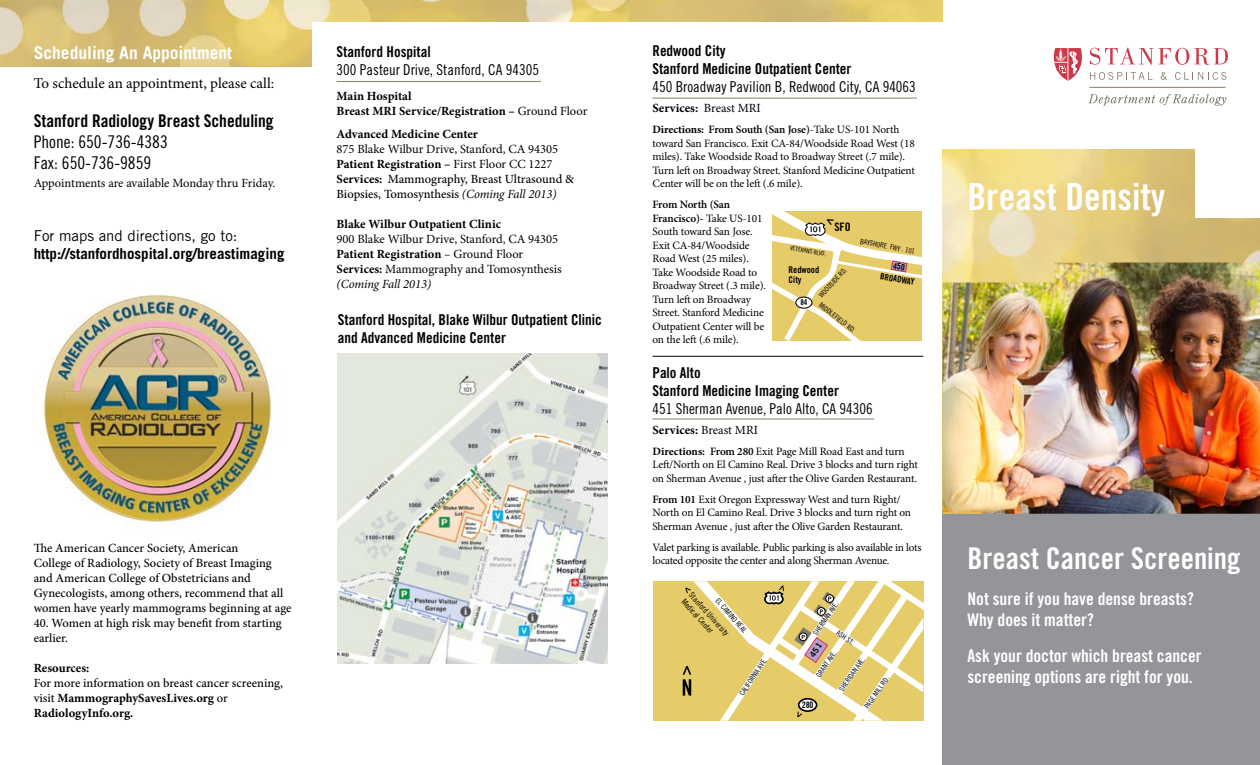
<style>
.page{position:relative;width:1260px;height:765px;background:#fff}
.page>*{position:absolute;margin:0;border:0;box-sizing:border-box;transform-origin:0 0}
.t1{font:37.5px "Trade Gothic Bold Cond Twenty";color:#fff}
.t2{font:30px "Trade Gothic Bold Cond Twenty";color:#fff}
.t3{font:17.5px/21px "Trade Gothic Bold Cond Twenty";color:#fff}
.t4{font:17.5px/21px "Trade Gothic Cond Eighteen";color:#000}
.t5{font:17.5px "Trade Gothic Bold Cond Twenty";color:#000}
.t6{font:700 17.5px "Trade Gothic";color:#fff}
.t7{font:15px/18px "Trade Gothic Bold Cond Twenty";color:#000}
.t8{font:15px "Trade Gothic Cond Eighteen";color:#000}
.t9{font:700 15px "Trade Gothic";color:#000}
.t10{font:15px "Minion Pro";color:#000}
.t11{font:15px "Trade Gothic";color:#000}
.t12{font:500 12.5px/15px "Minion Pro";color:#000}
.t13{font:12.5px/15px "Minion Pro";color:#000}
.t14{font:700 12.5px/15px "Minion Pro";color:#000}
.t15{font:11.75px "Trade Gothic Bold Cond Twenty";color:#000}
.t16{font:11.25px/13.5px "Minion Pro";letter-spacing:-.015em;color:#000}
.t17{font:9.38px/9.4px "Trade Gothic Bold Cond Twenty";color:#000}
.t18{font:9px "Trade Gothic Bold Cond Twenty";color:#000}
.t19{font:8.88px/12.4px "Trade Gothic Bold Cond Twenty";color:#000;text-align:center}
.t20{font:8.25px/9.9px "Trade Gothic Cond Eighteen";color:#000}
.t21{font:8.12px "Trade Gothic Bold Cond Twenty";color:#000}
.t22{font:7.38px "Trade Gothic Cond Eighteen";color:#000}
.t23{font:7.25px "Trade Gothic Cond Eighteen";color:#000}
.t24{font:6.25px "Trade Gothic Cond Eighteen";color:#000}
.s1{font-weight:400}
.s2{font-weight:700}
.s3{font-weight:500}
.s4{font-style:italic}
.s5{font-weight:600}
</style>
<div class="page">
<img style="left:630px;top:0;width:312px;height:22px">
<img style="left:43px;top:294px;width:229px;height:229px">
<img style="left:0;top:0;width:630px;height:66px">
<img style="left:942px;top:150px;width:318px;height:112px">
<div style="left:942px;top:510px;width:318px;height:255px;background:#939598"></div>
<div style="left:1195px;top:136px;width:65px;height:82px;background:#fff"></div>
<div style="left:313px;top:22px;width:317px;height:53px;background:#fff"></div>
<div style="left:653px;top:581px;width:270px;height:140px;background:#e6cb69"></div>
<hr style="left:652px;top:419px;width:222px;height:1px;background:#847d6d">
<hr style="left:652px;top:98px;width:265px;height:1px;background:#847d6d">
<hr style="left:652px;top:356px;width:271px;height:1px;background:#000">
<hr style="left:1089px;top:87px;width:136px;height:1px;background:#887d6d">
<svg style="left:1053px;top:47px;width:175px;height:34px"></svg>
<svg style="left:1088px;top:94px;width:138px;height:12px"></svg>
<img style="left:942px;top:262px;width:318px;height:252px">
<img style="left:338px;top:354px;width:270px;height:309px">
<hr style="left:337px;top:81px;width:204px;height:1px;background:#847d6d">
<svg style="left:683px;top:581px;width:240px;height:140px"></svg>
<svg style="left:773px;top:211px;width:149px;height:130px;background:#e8d180"></svg>
<h3 class="t6" style="left:34px;top:42px;width:200px">Scheduling An Appointment</h3>
<h3 class="t10" style="left:34px;top:73px;width:242px">To schedule an appointment, please call:</h3>
<h3 class="t5" style="left:34px;top:110px;width:241px">Stanford Radiology Breast Scheduling</h3>
<h3 class="t4" style="left:34px;top:131px;width:136px">Phone: 650-736-4383<br>Fax: 650-736-9859</h3>
<p class="t13" style="left:34px;top:175px;width:243px">Appointments are available Monday thru Friday.</p>
<h3 class="t11" style="left:34px;top:226px;width:205px">For maps and directions, go to:</h3>
<h3 class="t9" style="left:34px;top:244px;width:252px">http://stanfordhospital.org/breastimaging</h3>
<h3 class="t7" style="left:337px;top:42px;width:96px">Stanford Hospital</h3>
<h3 class="t8" style="left:337px;top:61px;width:204px">300 Pasteur Drive, Stanford, CA 94305</h3>
<p class="t14" style="left:337px;top:89px;width:252px">Main Hospital<br>Breast MRI Service/Registration – <span class="s1">Ground Floor</span></p>
<p class="t14" style="left:337px;top:126px;width:143px">Advanced Medicine Center</p>
<p class="t13" style="left:337px;top:141px;width:239px">875 Blake Wilbur Drive, Stanford, CA 94305<br><span class="s2">Patient Registration –</span> First Floor CC 1227<br><span class="s2">Services:</span> <span class="s3">Mammography, Breast Ultrasound &amp; Biopsies, Tomosynthesis</span> <span class="s4">(Coming Fall 2013)</span></p>
<p class="t14" style="left:337px;top:216px;width:166px">Blake Wilbur Outpatient Clinic</p>
<p class="t13" style="left:337px;top:231px;width:227px">900 Blake Wilbur Drive, Stanford, CA 94305<br><span class="s2">Patient Registration</span> – Ground Floor <span class="s2">Services:</span> Mammography and Tomosynthesis <span class="s4">(Coming Fall 2013)</span></p>
<h3 class="t7" style="left:338px;top:311px;width:266px">Stanford Hospital, Blake Wilbur Outpatient Clinic and Advanced Medicine Center</h3>
<p class="t12" style="left:34px;top:540px;width:259px">The American Cancer Society, American<br>College of Radiology, Society of Breast Imaging and American College of Obstetricians and Gynecologists, among others, recommend that all women have yearly mammograms beginning at age</p>
<p class="t12" style="left:34px;top:615px;width:249px">40. Women at high risk may benefit from starting earlier.</p>
<p class="t14" style="left:34px;top:660px;width:57px">Resources:</p>
<p class="t12" style="left:34px;top:675px;width:251px">For more information on breast cancer screening, visit <span class="s2">MammographySavesLives.org</span> or<br><span class="s2">RadiologyInfo.org.</span></p>
<h3 class="t7" style="left:652px;top:42px;width:201px">Redwood City<br>Stanford Medicine Outpatient Center</h3>
<h3 class="t8" style="left:652px;top:78px;width:265px">450 Broadway Pavilion B, Redwood City, CA 94063</h3>
<p class="t14" style="left:652px;top:101px;width:110px">Services: <span class="s1">Breast MRI</span></p>
<p class="t16" style="left:652px;top:123px;width:264px"><span class="s2">Directions:</span> <span class="s5">From South (San Jose)</span>-Take US-101 North toward San Francisco. Exit CA-84/Woodside Road West (18 miles). Take Woodside Road to Broadway Street (.7 mile).<br>Turn left on Broadway Street. Stanford Medicine Outpatient Center will be on the left (.6 mile).</p>
<p class="t16" style="left:652px;top:198px;width:115px"><span class="s5">From North (San<br>Francisco)-</span> Take US-101<br>South toward San Jose.<br>Exit CA-84/Woodside<br>Road West (25 miles).<br>Take Woodside Road to<br>Broadway Street (.3 mile).<br>Turn left on Broadway<br>Street. Stanford Medicine<br>Outpatient Center will be on the left (.6 mile).</p>
<p class="t15" style="left:834px;top:219px;width:18px">SFO</p>
<p class="t23" style="left:861px;top:237px;width:57px;rotate:11deg">BAYSHORE FWY . 101</p>
<p class="t24" style="left:791px;top:244px;width:38px;rotate:10deg">VETERANS BLVD.</p>
<p class="t23" style="left:817px;top:293px;width:39px;rotate:-47deg">WOODSIDE RD.</p>
<p class="t19" style="left:883px;top:258px;width:36px;rotate:9deg">450<br>BROADWAY</p>
<p class="t17" style="left:789px;top:265px;width:32px">Redwood<br>City</p>
<p class="t21" style="left:800px;top:298px;width:9px">84</p>
<p class="t23" style="left:823px;top:300px;width:46px;rotate:38deg">MIDDLEFIELD RD.</p>
<h3 class="t7" style="left:652px;top:363px;width:188px">Palo Alto<br>Stanford Medicine Imaging Center</h3>
<h3 class="t8" style="left:652px;top:399px;width:222px">451 Sherman Avenue, Palo Alto, CA 94306</h3>
<p class="t14" style="left:652px;top:422px;width:107px">Services: <span class="s1">Breast MRI</span></p>
<p class="t16" style="left:652px;top:444px;width:267px"><span class="s2">Directions:</span> <span class="s5">From 280</span> Exit Page Mill Road East and turn<br>Left/North on El Camino Real. Drive 3 blocks and turn right on Sherman Avenue , just after the Olive Garden Restaurant.</p>
<p class="t16" style="left:652px;top:492px;width:260px"><span class="s5">From 101</span> Exit Oregon Expressway West and turn Right/<br>North on El Camino Real. Drive 3 blocks and turn right on<br>Sherman Avenue , just after the Olive Garden Restaurant.</p>
<p class="t16" style="left:652px;top:540px;width:270px">Valet parking is available. Public parking is also available in lots located opposite the center and along Sherman Avenue.</p>
<p class="t20" style="left:694px;top:590px;width:57px;rotate:48deg">Stanford University<br>Medical Center</p>
<p class="t22" style="left:721px;top:596px;width:45px;rotate:49deg">EL CAMINO REAL</p>
<p class="t22" style="left:738px;top:692px;width:45px;rotate:-56deg">CALIFORNIA AVE.</p>
<p class="t22" style="left:812px;top:632px;width:40px;rotate:-56deg">SHERMAN AVE.</p>
<p class="t22" style="left:840px;top:628px;width:21px;rotate:34deg">ASH ST.</p>
<p class="t22" style="left:814px;top:674px;width:32px;rotate:-56deg">GRANT AVE.</p>
<p class="t22" style="left:837px;top:688px;width:41px;rotate:-56deg">SHERIDAN AVE.</p>
<p class="t22" style="left:863px;top:706px;width:39px;rotate:-56deg">PAGE MILL RD.</p>
<p class="t18" style="left:802px;top:699px;width:13px">280</p>
<h1 class="t1" style="left:968px;top:174px;width:199px">Breast Density</h1>
<h2 class="t2" style="left:968px;top:540px;width:275px">Breast Cancer Screening</h2>
<h3 class="t3" style="left:968px;top:588px;width:228px">Not sure if you have dense breasts?<br>Why does it matter?</h3>
<h3 class="t3" style="left:968px;top:645px;width:236px">Ask your doctor which breast cancer screening options are right for you.</h3>
</div>
